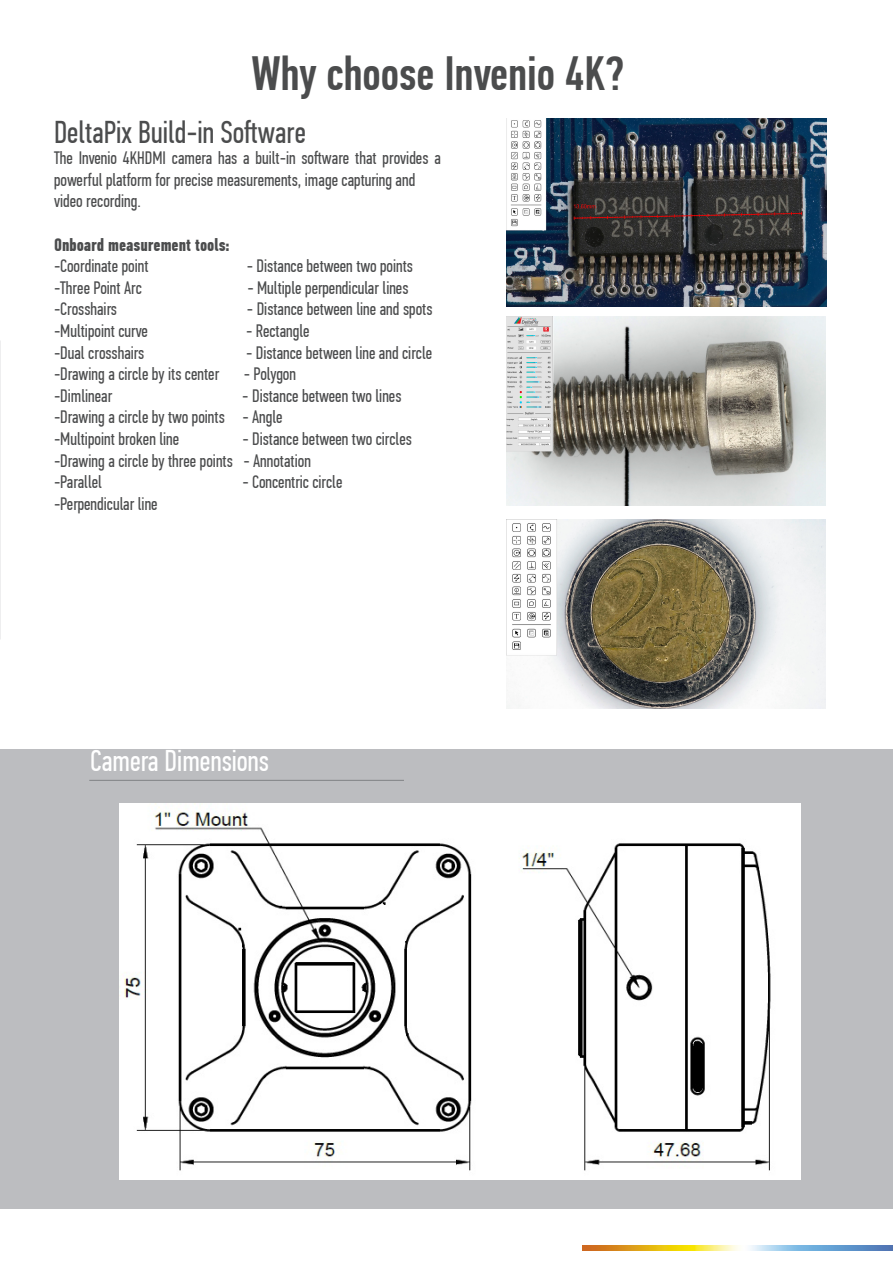
<style>
.page{position:relative;width:893px;height:1263px;background:#fff}
.page>*{position:absolute;margin:0;border:0;box-sizing:border-box;transform-origin:0 0}
.titles{font:500 48px "PF Din Text Comp Pro";color:#4b4c4d}
.text_title{font:31.5px "PF Din Text Comp Pro";color:#4b4c4d}
.t1{font:30px "PF Din Text Comp Pro";color:#fff}
.text{font:18px/21.6px "PF Din Text Comp Pro";color:#4b4c4d}
.text-2{font:700 18px "PF Din Text Comp Pro";color:#4b4c4d}
</style>
<div class="page">
<div style="left:0;top:749px;width:893px;height:459px;background:#bcbdc0"></div>
<hr style="left:89px;top:780px;width:315px;height:1px;background:#808285">
<img style="left:119px;top:804px;width:681px;height:376px">
<img style="left:507px;top:119px;width:320px;height:187px">
<img style="left:506px;top:317px;width:320px;height:189px">
<img style="left:506px;top:520px;width:320px;height:188px">
<img style="left:582px;top:1245px;width:311px;height:5px">
<p class="titles" style="left:251px;top:46px;width:374px">Why choose Invenio 4K?</p>
<p class="text_title" style="left:54px;top:114px;width:253px">DeltaPix Build-in Software</p>
<p class="text" style="left:54px;top:147px;width:388px">The Invenio 4KHDMI camera has a built-in software that provides a powerful platform for precise measurements, image capturing and</p>
<p class="text" style="left:54px;top:191px;width:88px">video recording.</p>
<p class="text-2" style="left:54px;top:233px;width:177px">Onboard measurement tools:</p>
<p class="text" style="left:54px;top:255px;width:96px">-Coordinate point</p>
<p class="text" style="left:247px;top:255px;width:168px">- Distance between two points</p>
<p class="text" style="left:54px;top:277px;width:90px">-Three Point Arc</p>
<p class="text" style="left:247px;top:277px;width:163px">- Multiple perpendicular lines</p>
<p class="text" style="left:54px;top:299px;width:65px">-Crosshairs</p>
<p class="text" style="left:247px;top:299px;width:187px">- Distance between line and spots</p>
<p class="text" style="left:54px;top:320px;width:95px">-Multipoint curve</p>
<p class="text" style="left:246px;top:320px;width:65px">- Rectangle</p>
<p class="text" style="left:54px;top:342px;width:92px">-Dual crosshairs</p>
<p class="text" style="left:246px;top:342px;width:188px">- Distance between line and circle</p>
<p class="text" style="left:54px;top:363px;width:167px">-Drawing a circle by its center</p>
<p class="text" style="left:244px;top:363px;width:54px">- Polygon</p>
<p class="text" style="left:54px;top:385px;width:60px">-Dimlinear</p>
<p class="text" style="left:242px;top:385px;width:161px">- Distance between two lines</p>
<p class="text" style="left:54px;top:407px;width:230px">-Drawing a circle by two points - Angle</p>
<p class="text" style="left:54px;top:428px;width:127px">-Multipoint broken line</p>
<p class="text" style="left:242px;top:428px;width:171px">- Distance between two circles</p>
<p class="text" style="left:54px;top:450px;width:258px">-Drawing a circle by three points - Annotation</p>
<p class="text" style="left:54px;top:471px;width:50px">-Parallel</p>
<p class="text" style="left:242px;top:471px;width:102px">- Concentric circle</p>
<p class="text" style="left:54px;top:493px;width:105px">-Perpendicular line</p>
<p class="t1" style="left:90px;top:743px;width:180px">Camera Dimensions</p>
</div>
